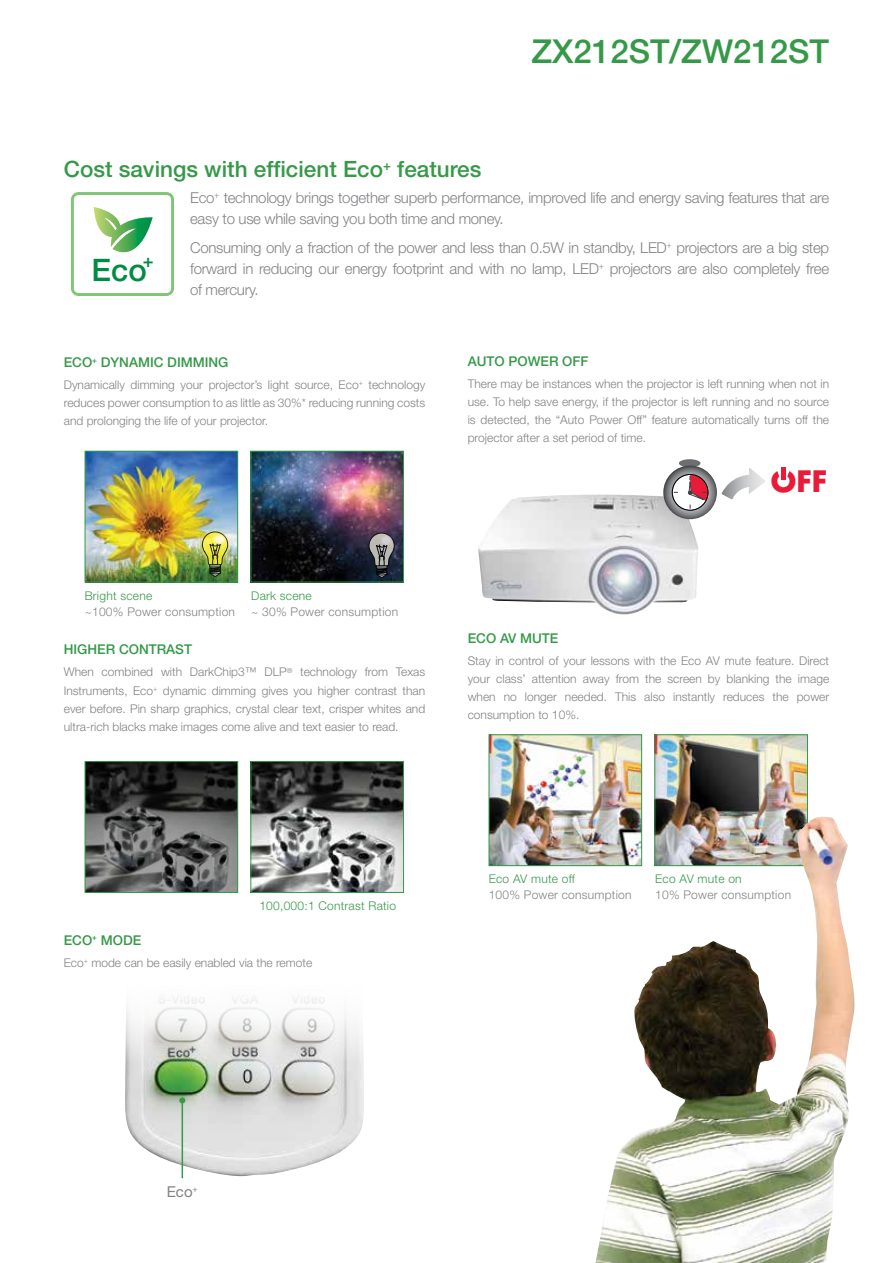
<style>
.page{position:relative;width:893px;height:1263px;background:#fff}
.page>*{position:absolute;margin:0;border:0;box-sizing:border-box;transform-origin:0 0}
.t1{font:500 33px "Helvetica Neue";color:#359948}
.t2{font:500 31.05px "Helvetica Neue";color:#008c44}
.t3{font:700 28.8px "Futura";color:#e81c39}
.t4{font:500 22.5px "Helvetica Neue";color:#359948}
.t5{font:500 18.15px "Helvetica Neue";color:#008c44}
.t6{font:300 15px/21px "Helvetica Neue";letter-spacing:-.02em;color:#808285}
.t7{font:15px "Helvetica Neue";color:#808285}
.t8{font:500 13.5px "Helvetica Neue";color:#359948}
.t9{font:300 12px/18px "Helvetica Neue";color:#808285;text-align:justify}
.t10{font:300 12px "Helvetica Neue";letter-spacing:.02em;color:#808285}
.t11{font:300 12px "Helvetica Neue";letter-spacing:.02em;color:#359948}
</style>
<div class="page">
<svg style="left:71px;top:192px;width:103px;height:104px"></svg>
<img style="left:253px;top:453px;width:149px;height:127px">
<div style="left:251px;top:451px;width:153px;height:131px;border:1px solid #359948"></div>
<img style="left:87px;top:453px;width:149px;height:127px">
<div style="left:85px;top:451px;width:153px;height:131px;border:1px solid #359948"></div>
<img style="left:197px;top:526px;width:36px;height:45px">
<img style="left:210px;top:530px;width:19px;height:18px">
<svg style="left:202px;top:532px;width:26px;height:45px"></svg>
<img style="left:376px;top:532px;width:20px;height:17px">
<svg style="left:369px;top:533px;width:25px;height:45px"></svg>
<svg style="left:87px;top:763px;width:149px;height:128px;background:#4b4b4b"></svg>
<div style="left:85px;top:761px;width:153px;height:132px;border:1px solid #359948"></div>
<img style="left:253px;top:763px;width:149px;height:128px">
<div style="left:251px;top:761px;width:153px;height:132px;border:1px solid #359948"></div>
<img style="left:125px;top:996px;width:239px;height:180px">
<hr style="left:182px;top:1100px;width:1px;height:78px;background:#359948">
<svg style="left:179px;top:1097px;width:6px;height:6px"></svg>
<img style="left:478px;top:494px;width:220px;height:121px">
<div style="left:679px;top:459px;width:21px;height:8px;background:#6d6e71;border-radius:50%"></div>
<svg style="left:663px;top:465px;width:54px;height:54px"></svg>
<div style="left:672px;top:474px;width:36px;height:36px;background:#fff;border-radius:50%"></div>
<div style="left:672px;top:474px;width:36px;height:36px;border:1px solid #808285;border-radius:50%"></div>
<svg style="left:688px;top:474px;width:21px;height:35px"></svg>
<div style="left:672px;top:474px;width:36px;height:37px;border:1px solid #000;border-radius:50%"></div>
<svg style="left:722px;top:468px;width:43px;height:31px"></svg>
<div style="left:781px;top:467px;width:5px;height:13px;background:#e81c39"></div>
<img style="left:656px;top:736px;width:150px;height:81px">
<div style="left:654px;top:734px;width:154px;height:132px;border:1px solid #359948"></div>
<img style="left:491px;top:736px;width:149px;height:128px">
<div style="left:489px;top:734px;width:153px;height:132px;border:1px solid #359948"></div>
<img style="left:595px;top:817px;width:260px;height:446px">
<h1 class="t1" style="left:531px;top:32px;width:299px">ZX212ST/ZW212ST</h1>
<h3 class="t4" style="left:64px;top:156px;width:419px">COST SAVINGS WITH EFFICIENT ECO<sup>+</sup> FEATURES</h3>
<p class="t6" style="left:190px;top:186px;width:641px">Eco<sup>+</sup> technology brings together superb performance, improved life and energy saving features that are easy to use while saving you both time and money.</p>
<p class="t6" style="left:190px;top:237px;width:641px;text-align:justify">Consuming only a fraction of the power and less than 0.5W in standby, LED<sup>+</sup> projectors are a big step forward in reducing our energy footprint and with no lamp, LED<sup>+</sup> projectors are also completely free of mercury.</p>
<h2 class="t2" style="left:92px;top:252px;width:57px">ECO</h2>
<h3 class="t5" style="left:143px;top:249px;width:12px">+</h3>
<p class="t8" style="left:64px;top:354px;width:166px">ECO<sup>+</sup> DYNAMIC DI MMING</p>
<p class="t9" style="left:64px;top:376px;width:363px">Dynamically dimming your projector’s light source, Eco<sup>+</sup> technology reduces power consumption to as little as 30%* reducing running costs and prolonging the life of your projector.</p>
<p class="t11" style="left:85px;top:588px;width:69px">Bright scene</p>
<p class="t10" style="left:85px;top:604px;width:152px">~100% Power consumption</p>
<p class="t11" style="left:251px;top:588px;width:62px">Dark scene</p>
<p class="t10" style="left:251px;top:604px;width:148px">~ 30% Power consumption</p>
<p class="t8" style="left:64px;top:641px;width:34px">HIGHER</p>
<p class="t8" style="left:119px;top:641px;width:20px">CONTRAST</p>
<p class="t9" style="left:64px;top:663px;width:363px">When combined with DarkChip3™ DLP<sup>®</sup> technology from Texas Instruments, Eco<sup>+</sup> dynamic dimming gives you higher contrast than ever before. Pin sharp graphics, crystal clear text, crisper whites and ultra-rich blacks make images come alive and text easier to read.</p>
<p class="t8" style="left:468px;top:353px;width:52px">AUTO POWER</p>
<p class="t8" style="left:562px;top:353px;width:19px">OFF</p>
<p class="t9" style="left:468px;top:374px;width:363px">There may be instances when the projector is left running when not in use. To help save energy, if the projector is left running and no source is detected, the “Auto Power Off” feature automatically turns off the projector after a set period of time.</p>
<h3 class="t3" style="left:771px;top:462px;width:58px">OFF</h3>
<p class="t8" style="left:468px;top:630px;width:84px">ECO AV MUTE</p>
<p class="t9" style="left:468px;top:652px;width:363px">Stay in control of your lessons with the Eco AV mute feature. Direct your class’ attention away from the screen by blanking the image when no longer needed. This also instantly reduces the power consumption to 10%.</p>
<p class="t11" style="left:259px;top:898px;width:138px">100,000:1 Contrast Ratio</p>
<p class="t8" style="left:64px;top:932px;width:60px">ECO<sup>+</sup> MODE</p>
<p class="t9" style="left:64px;top:953px;width:250px">Eco<sup>+</sup> mode can be easily enabled via the remote</p>
<p class="t11" style="left:489px;top:871px;width:88px">Eco AV mute off</p>
<p class="t10" style="left:489px;top:888px;width:144px">100% Power consumption</p>
<p class="t11" style="left:655px;top:871px;width:88px">Eco AV mute on</p>
<p class="t10" style="left:655px;top:888px;width:137px">10% Power consumption</p>
<p class="t7" style="left:167px;top:1183px;width:33px">Eco<sup>+</sup></p>
</div>
